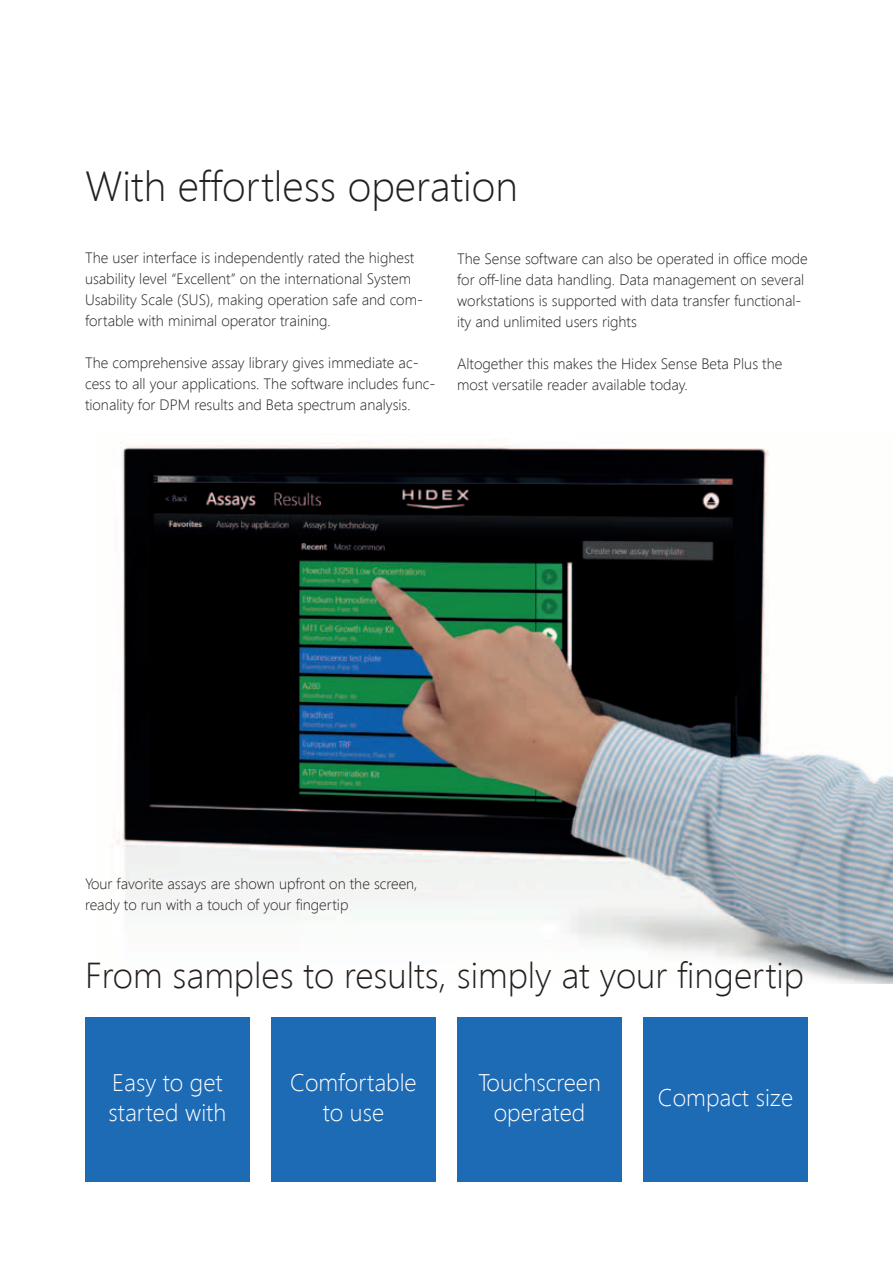
<style>
.page{position:relative;width:893px;height:1263px;background:#fff}
.page>*{position:absolute;margin:0;border:0;box-sizing:border-box;transform-origin:0 0}
.t1{font:300 42px "Segoe UI";color:#231f20}
.t2{font:300 36px "Segoe UI";color:#231f20}
.t3{font:300 24px/30px "Segoe UI";color:#fff;text-align:center}
.t4{font:300 15px/21px "Segoe UI";color:#231f20}
</style>
<div class="page">
<img style="left:112px;top:443px;width:781px;height:540px">
<div style="left:85px;top:1017px;width:165px;height:165px;background:#1d6ab5"></div>
<div style="left:457px;top:1017px;width:165px;height:165px;background:#1d6ab5"></div>
<div style="left:271px;top:1017px;width:165px;height:165px;background:#1d6ab5"></div>
<div style="left:643px;top:1017px;width:165px;height:165px;background:#1d6ab5"></div>
<h1 class="t1" style="left:85px;top:157px;width:434px">With effortless operation</h1>
<p class="t4" style="left:85px;top:247px;width:339px">The user interface is independently rated the highest usability level “Excellent” on the international System Usability Scale (SUS), making operation safe and com&shy;fortable with minimal operator training.</p>
<p class="t4" style="left:85px;top:352px;width:352px">The comprehensive assay library gives immediate ac&shy;cess to all your applications. The software includes func&shy;tionality for DPM results and Beta spectrum analysis.</p>
<p class="t4" style="left:457px;top:248px;width:352px">The Sense software can also be operated in office mode for off-line data handling. Data management on several workstations is supported with data transfer functional&shy;ity and unlimited users rights</p>
<p class="t4" style="left:457px;top:353px;width:327px">Altogether this makes the Hidex Sense Beta Plus the most versatile reader available today.</p>
<p class="t4" style="left:85px;top:873px;width:334px">Your favorite assays are shown upfront on the screen, ready to run with a touch of your fingertip</p>
<h2 class="t2" style="left:85px;top:950px;width:720px">From samples to results, simply at your fingertip</h2>
<h3 class="t3" style="left:109px;top:1067px;width:119px;text-align:left">Easy to get started with</h3>
<h3 class="t3" style="left:290px;top:1067px;width:128px">Comfortable to use</h3>
<h3 class="t3" style="left:478px;top:1067px;width:124px">Touchscreen operated</h3>
<h3 class="t3" style="left:658px;top:1081px;width:137px">Compact size</h3>
</div>
